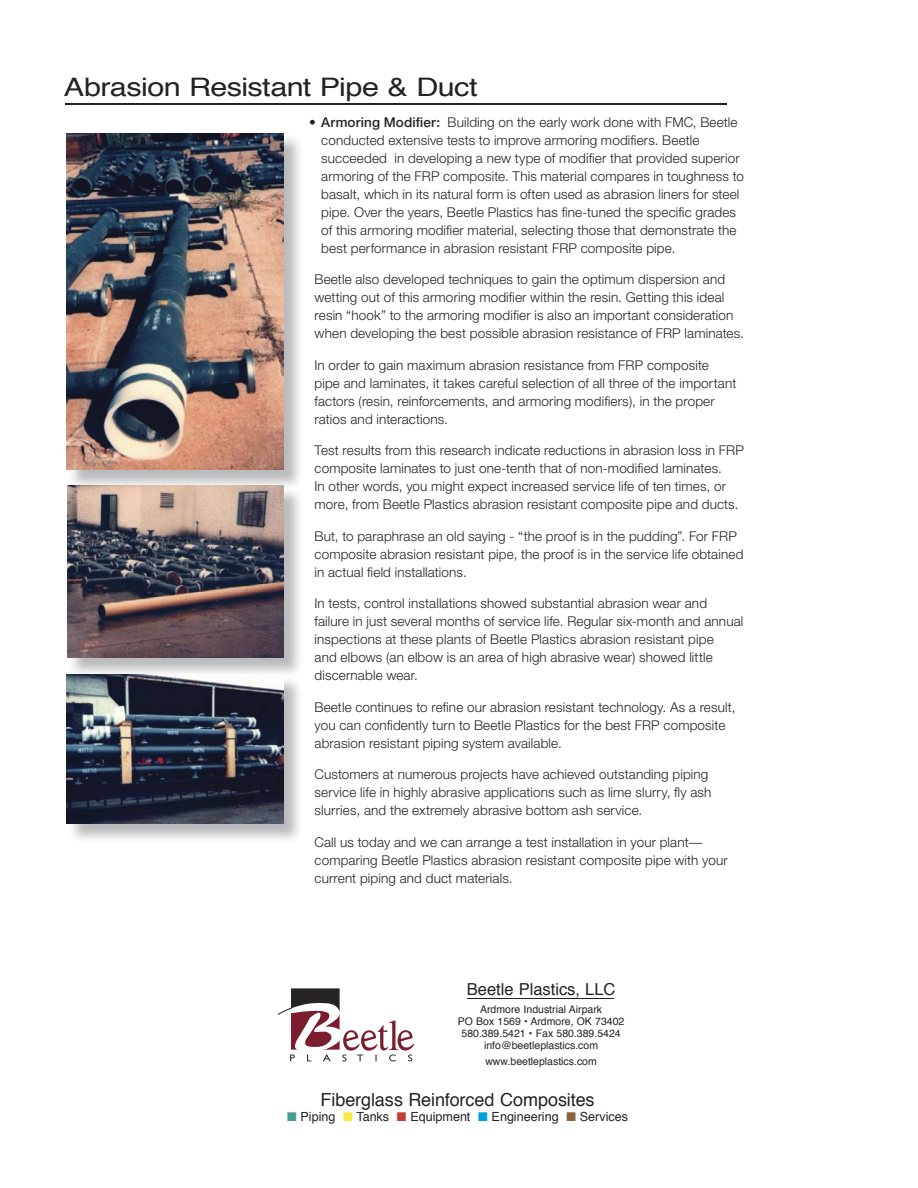
<style>
.page{position:relative;width:918px;height:1188px;background:#fff}
.page>*{position:absolute;margin:0;border:0;box-sizing:border-box;transform-origin:0 0}
.t1{font:25.5px "Helvetica";letter-spacing:-.02em;color:#252223;scale:1.2 1}
.t2{font:18px "Helvetica";letter-spacing:-.005em;color:#252223}
.t3{font:16.5px "Helvetica";color:#252223}
.t4{font:300 13.5px/18px "Helvetica Neue";letter-spacing:.01em;color:#252223}
.t5{font:12.6px "Helvetica";color:#252223}
.t6{font:10.5px/12px "Helvetica";color:#252223;text-align:center}
.s1{font-weight:500}
.s2{color:#429d93}
.s3{color:#f8ea40}
.s4{color:#c33c37}
.s5{color:#00a0d8}
.s6{color:#8b643e}
</style>
<div class="page">
<hr style="left:467px;top:998px;width:146px;height:1px;background:#252223">
<div style="left:291px;top:988px;width:49px;height:23px;background:#252323"></div>
<svg style="left:277px;top:1002px;width:137px;height:59px"></svg>
<hr style="left:65px;top:104px;width:662px;height:1px;background:#252223">
<img style="left:67px;top:138px;width:232px;height:352px">
<img style="left:67px;top:133px;width:217px;height:337px">
<img style="left:68px;top:490px;width:232px;height:185px">
<img style="left:283px;top:486px;width:16px;height:4px">
<img style="left:68px;top:486px;width:215px;height:172px">
<img style="left:72px;top:680px;width:227px;height:160px">
<img style="left:67px;top:675px;width:216px;height:149px">
<h1 class="t1" style="left:64px;top:69px;width:346px">Abrasion Resistant Pipe &amp; Duct</h1>
<p class="t4" style="left:321px;top:113px;width:424px;text-indent:-12px"><span class="s1">• Armoring Modifier:</span> Building on the early work done with FMC, Beetle conducted extensive tests to improve armoring modifiers. Beetle succeeded in developing a new type of modifier that provided superior armoring of the FRP composite. This material compares in toughness to basalt, which in its natural form is often used as abrasion liners for steel pipe. Over the years, Beetle Plastics has fine-tuned the specific grades of this armoring modifier material, selecting those that demonstrate the best performance in abrasion resistant FRP composite pipe.</p>
<p class="t4" style="left:315px;top:270px;width:431px">Beetle also developed techniques to gain the optimum dispersion and wetting out of this armoring modifier within the resin. Getting this ideal resin “hook” to the armoring modifier is also an important consideration when developing the best possible abrasion resistance of FRP laminates.</p>
<p class="t4" style="left:315px;top:356px;width:423px">In order to gain maximum abrasion resistance from FRP composite pipe and laminates, it takes careful selection of all three of the important factors (resin, reinforcements, and armoring modifiers), in the proper ratios and interactions.</p>
<p class="t4" style="left:315px;top:441px;width:431px">Test results from this research indicate reductions in abrasion loss in FRP composite laminates to just one-tenth that of non-modified laminates.<br>In other words, you might expect increased service life of ten times, or more, from Beetle Plastics abrasion resistant composite pipe and ducts.</p>
<p class="t4" style="left:315px;top:527px;width:430px">But, to paraphrase an old saying - “the proof is in the pudding”. For FRP composite abrasion resistant pipe, the proof is in the service life obtained in actual field installations.</p>
<p class="t4" style="left:315px;top:594px;width:430px">In tests, control installations showed substantial abrasion wear and failure in just several months of service life. Regular six-month and annual inspections at these plants of Beetle Plastics abrasion resistant pipe<br>and elbows (an elbow is an area of high abrasive wear) showed little discernable wear.</p>
<p class="t4" style="left:315px;top:698px;width:422px">Beetle continues to refine our abrasion resistant technology. As a result, you can confidently turn to Beetle Plastics for the best FRP composite abrasion resistant piping system available.</p>
<p class="t4" style="left:315px;top:765px;width:399px">Customers at numerous projects have achieved outstanding piping service life in highly abrasive applications such as lime slurry, fly ash slurries, and the extremely abrasive bottom ash service.</p>
<p class="t4" style="left:315px;top:833px;width:415px">Call us today and we can arrange a test installation in your plant— comparing Beetle Plastics abrasion resistant composite pipe with your current piping and duct materials.</p>
<p class="t3" style="left:467px;top:978px;width:150px">Beetle Plastics, LLC</p>
<p class="t6" style="left:458px;top:1004px;width:168px">Ardmore Industrial Airpark<br>PO Box 1569 • Ardmore, OK 73402<br>580.389.5421 • Fax 580.389.5424 info@beetleplastics.com</p>
<p class="t6" style="left:485px;top:1056px;width:113px">www.beetleplastics.com</p>
<h2 class="t2" style="left:321px;top:1088px;width:275px">Fiberglass Reinforced Composites</h2>
<p class="t5" style="left:287px;top:1108px;width:343px"><span class="s2">■</span> Piping <span class="s3">■</span> Tanks <span class="s4">■</span> Equipment <span class="s5">■</span> Engineering <span class="s6">■</span> Services</p>
</div>
